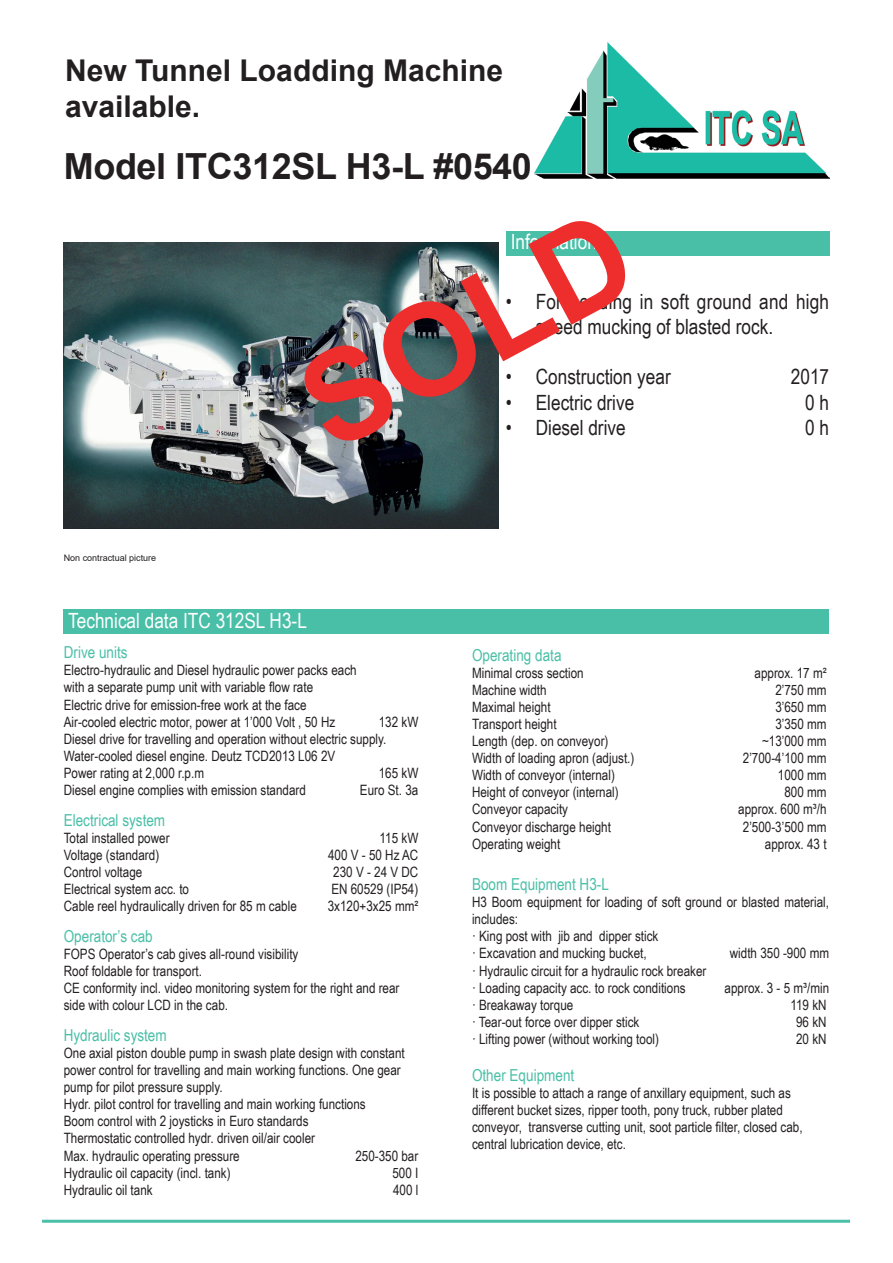
<style>
.page{position:relative;width:893px;height:1263px;background:#fff}
.page>*{position:absolute;margin:0;border:0;box-sizing:border-box;transform-origin:0 0}
.t1{font:700 127.5px "Arial";color:#ee2d2d}
.t2{font:700 36px "Arial";letter-spacing:-.01em;color:#231f20}
.t3{font:700 30px/36px "Arial";color:#231f20}
.t4{font:21px/25.2px "Arial Narrow";color:#231f20}
.t5{font:21px "Arial Narrow";color:#fff}
.t6{font:16.5px "Arial Narrow";color:#49bfa7}
.t7{font:14.25px/17.1px "Arial Narrow";color:#231f20}
.t8{font:9px "Arial";color:#231f20}
</style>
<div class="page">
<img style="left:534px;top:43px;width:295px;height:136px">
<div style="left:506px;top:232px;width:323px;height:24px;background:#49bfa7"></div>
<div style="left:64px;top:609px;width:765px;height:25px;background:#49bfa7"></div>
<img style="left:64px;top:242px;width:434px;height:287px">
<hr style="left:42px;top:1220px;width:808px;height:3px;background:#49bfa7">
<h3 class="t3" style="left:65px;top:53px;width:439px">New Tunnel Loadding Machine available.</h3>
<h2 class="t2" style="left:64px;top:141px;width:470px">Model ITC312SL H3-L #0540</h2>
<p class="t8" style="left:64px;top:551px;width:94px">Non contractual picture</p>
<h1 class="t1" style="left:269px;top:334px;width:356px;rotate:-28deg">SOLD</h1>
<h3 class="t5" style="left:511px;top:227px;width:96px">Informations</h3>
<h3 class="t4" style="left:536px;top:288px;width:295px;text-indent:-30px">• For heading in soft ground and high speed mucking of blasted rock.</h3>
<h3 class="t4" style="left:506px;top:364px;width:166px">• Construction year</h3>
<h3 class="t4" style="left:791px;top:364px;width:40px">2017</h3>
<h3 class="t4" style="left:506px;top:389px;width:130px">• Electric drive</h3>
<h3 class="t4" style="left:805px;top:389px;width:25px">0 h</h3>
<h3 class="t4" style="left:506px;top:414px;width:121px">• Diesel drive</h3>
<h3 class="t4" style="left:805px;top:414px;width:25px">0 h</h3>
<h3 class="t5" style="left:68px;top:605px;width:240px">Technical data ITC 312SL H3-L</h3>
<p class="t6" style="left:64px;top:640px;width:65px">Drive units</p>
<p class="t7" style="left:64px;top:661px;width:294px">Electro-hydraulic and Diesel hydraulic power packs each with a separate pump unit with variable flow rate<br>Electric drive for emission-free work at the face Air-cooled electric motor, power at 1’000 Volt , 50 Hz</p>
<p class="t7" style="left:64px;top:712px;width:356px;text-indent:315px">132 kW Diesel drive for travelling and operation without electric supply.<br>Water-cooled diesel engine. Deutz TCD2013 L06 2V<br>Power rating at 2,000 r.p.m</p>
<p class="t7" style="left:379px;top:764px;width:41px">165 kW</p>
<p class="t7" style="left:64px;top:781px;width:244px">Diesel engine complies with emission standard</p>
<p class="t7" style="left:360px;top:781px;width:60px">Euro St. 3a</p>
<p class="t6" style="left:64px;top:808px;width:103px">Electrical system</p>
<p class="t7" style="left:64px;top:829px;width:107px">Total installed power</p>
<p class="t7" style="left:380px;top:829px;width:40px">115 kW</p>
<p class="t7" style="left:64px;top:846px;width:97px">Voltage (standard)</p>
<p class="t7" style="left:328px;top:846px;width:92px">400 V - 50 Hz AC</p>
<p class="t7" style="left:64px;top:863px;width:80px">Control voltage</p>
<p class="t7" style="left:333px;top:863px;width:87px">230 V - 24 V DC</p>
<p class="t7" style="left:64px;top:880px;width:127px">Electrical system acc. to</p>
<p class="t7" style="left:331px;top:880px;width:89px">EN 60529 (IP54)</p>
<p class="t7" style="left:64px;top:897px;width:235px">Cable reel hydraulically driven for 85 m cable</p>
<p class="t7" style="left:328px;top:897px;width:92px">3x120+3x25 mm²</p>
<p class="t6" style="left:64px;top:924px;width:91px">Operator’s cab</p>
<p class="t7" style="left:64px;top:945px;width:337px">FOPS Operator’s cab gives all-round visibility<br>Roof foldable for transport.<br>CE conformity incl. video monitoring system for the right and rear side with colour LCD in the cab.</p>
<p class="t6" style="left:64px;top:1023px;width:104px">Hydraulic system</p>
<p class="t7" style="left:64px;top:1044px;width:343px">One axial piston double pump in swash plate design with constant power control for travelling and main working functions. One gear pump for pilot pressure supply.<br>Hydr. pilot control for travelling and main working functions<br>Boom control with 2 joysticks in Euro standards<br>Thermostatic controlled hydr. driven oil/air cooler<br>Max. hydraulic operating pressure</p>
<p class="t7" style="left:355px;top:1146px;width:65px">250-350 bar</p>
<p class="t7" style="left:64px;top:1163px;width:168px">Hydraulic oil capacity (incl. tank)</p>
<p class="t7" style="left:392px;top:1163px;width:27px">500 I</p>
<p class="t7" style="left:64px;top:1180px;width:90px">Hydraulic oil tank</p>
<p class="t7" style="left:393px;top:1180px;width:27px">400 l</p>
<p class="t6" style="left:472px;top:643px;width:91px">Operating data</p>
<p class="t7" style="left:472px;top:663px;width:113px">Minimal cross section</p>
<p class="t7" style="left:754px;top:663px;width:74px">approx. 17 m²</p>
<p class="t7" style="left:472px;top:681px;width:76px">Machine width</p>
<p class="t7" style="left:775px;top:681px;width:53px">2’750 mm</p>
<p class="t7" style="left:472px;top:698px;width:80px">Maximal height</p>
<p class="t7" style="left:775px;top:698px;width:53px">3’650 mm</p>
<p class="t7" style="left:472px;top:715px;width:86px">Transport height</p>
<p class="t7" style="left:775px;top:715px;width:53px">3’350 mm</p>
<p class="t7" style="left:472px;top:732px;width:138px">Length (dep. on conveyor)</p>
<p class="t7" style="left:762px;top:732px;width:66px">~13’000 mm</p>
<p class="t7" style="left:472px;top:749px;width:164px">Width of loading apron (adjust.)</p>
<p class="t7" style="left:743px;top:749px;width:85px">2’700-4’100 mm</p>
<p class="t7" style="left:472px;top:766px;width:144px">Width of conveyor (internal)</p>
<p class="t7" style="left:778px;top:766px;width:50px">1000 mm</p>
<p class="t7" style="left:472px;top:783px;width:148px">Height of conveyor (internal)</p>
<p class="t7" style="left:784px;top:783px;width:44px">800 mm</p>
<p class="t7" style="left:472px;top:800px;width:98px">Conveyor capacity</p>
<p class="t7" style="left:738px;top:800px;width:90px">approx. 600 m³/h</p>
<p class="t7" style="left:472px;top:817px;width:140px">Conveyor discharge height</p>
<p class="t7" style="left:743px;top:817px;width:85px">2’500-3’500 mm</p>
<p class="t7" style="left:472px;top:834px;width:90px">Operating weight</p>
<p class="t7" style="left:765px;top:834px;width:63px">approx. 43 t</p>
<p class="t6" style="left:472px;top:872px;width:138px">Boom Equipment H3-L</p>
<p class="t7" style="left:472px;top:893px;width:359px">H3 Boom equipment for loading of soft ground or blasted material, includes:<br>· King post with jib and dipper stick<br>· Excavation and mucking bucket,</p>
<p class="t7" style="left:730px;top:944px;width:101px">width 350 -900 mm</p>
<p class="t7" style="left:472px;top:961px;width:236px">· Hydraulic circuit for a hydraulic rock breaker · Loading capacity acc. to rock conditions</p>
<p class="t7" style="left:725px;top:978px;width:106px">approx. 3 - 5 m³/min</p>
<p class="t7" style="left:472px;top:996px;width:103px">· Breakaway torque</p>
<p class="t7" style="left:790px;top:996px;width:38px">119 kN</p>
<p class="t7" style="left:472px;top:1013px;width:169px">· Tear-out force over dipper stick</p>
<p class="t7" style="left:796px;top:1013px;width:32px">96 kN</p>
<p class="t7" style="left:472px;top:1030px;width:189px">· Lifting power (without working tool)</p>
<p class="t7" style="left:796px;top:1030px;width:32px">20 kN</p>
<p class="t6" style="left:472px;top:1063px;width:104px">Other Equipment</p>
<p class="t7" style="left:472px;top:1084px;width:332px">It is possible to attach a range of anxillary equipment, such as different bucket sizes, ripper tooth, pony truck, rubber plated conveyor, transverse cutting unit, soot particle filter, closed cab, central lubrication device, etc.</p>
</div>
